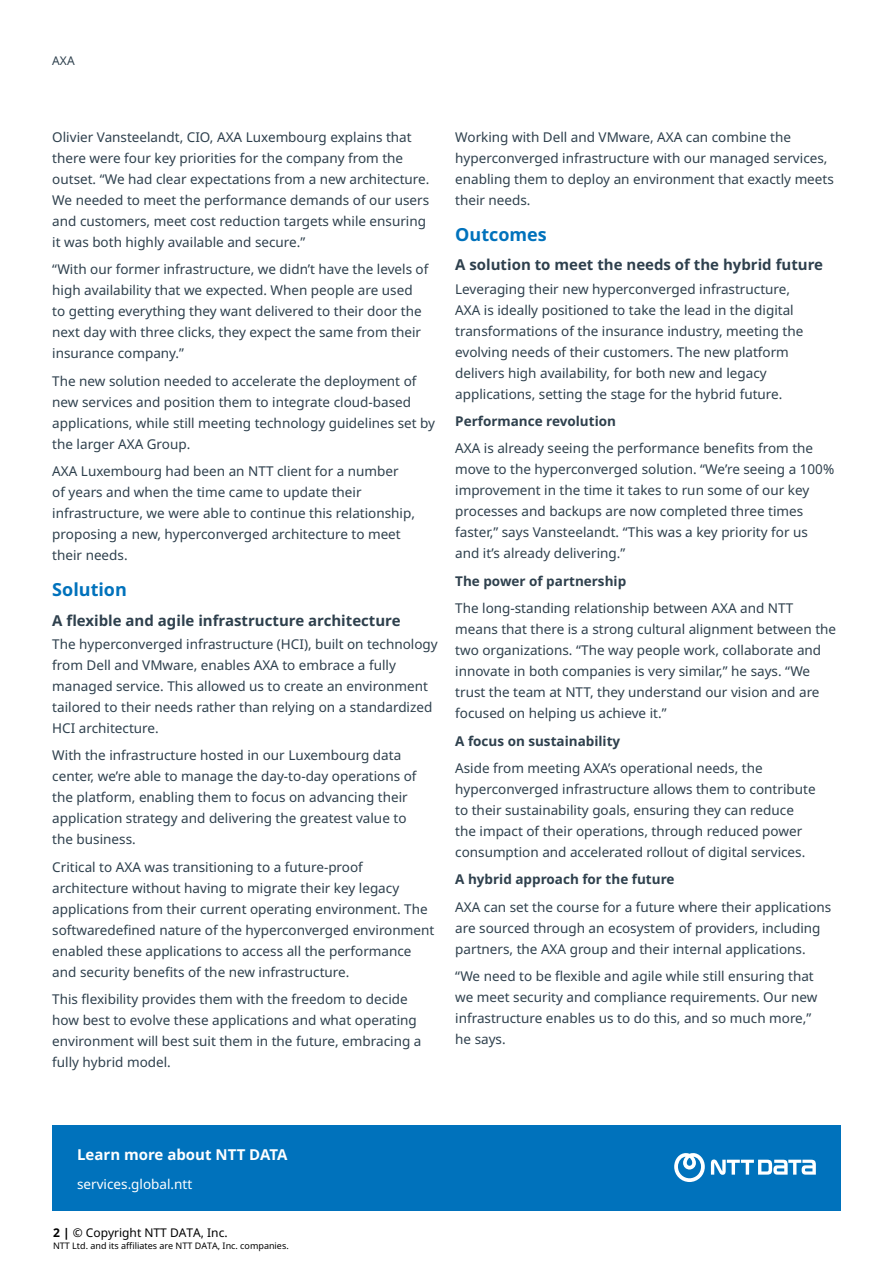
<style>
.page{position:relative;width:893px;height:1263px;background:#fff}
.page>*{position:absolute;margin:0;border:0;box-sizing:border-box;transform-origin:0 0}
.t1{font:700 18px "Noto Sans";color:#0072bc}
.t2{font:700 15px "Noto Sans";color:#2e404d}
.t3{font:700 15px "Noto Sans";color:#fff}
.t4{font:13.5px/21px "Noto Sans";color:#2e404d}
.t5{font:700 13.5px "Noto Sans";color:#2e404d}
.t6{font:13.5px "Noto Sans";color:#fff}
.t7{font:12px "Noto Sans";color:#000}
.t8{font:12px "Noto Sans";color:#2e404d}
.t9{font:9px "Noto Sans";color:#000}
.s1{font-weight:700}
</style>
<div class="page">
<div style="left:52px;top:1125px;width:789px;height:86px;background:#0072bc"></div>
<svg style="left:674px;top:1153px;width:31px;height:29px"></svg>
<svg style="left:711px;top:1159px;width:105px;height:16px"></svg>
<p class="t8" style="left:52px;top:54px;width:24px">AXA</p>
<p class="t4" style="left:52px;top:127px;width:379px">Olivier Vansteelandt, CIO, AXA Luxembourg explains that there were four key priorities for the company from the outset. “We had clear expectations from a new architecture.<br>We needed to meet the performance demands of our users and customers, meet cost reduction targets while ensuring it was both highly available and secure.”</p>
<p class="t4" style="left:52px;top:259px;width:378px">“With our former infrastructure, we didn’t have the levels of high availability that we expected. When people are used to getting everything they want delivered to their door the next day with three clicks, they expect the same from their insurance company.”</p>
<p class="t4" style="left:52px;top:371px;width:384px">The new solution needed to accelerate the deployment of new services and position them to integrate cloud-based applications, while still meeting technology guidelines set by the larger AXA Group.</p>
<p class="t4" style="left:52px;top:461px;width:364px">AXA Luxembourg had been an NTT client for a number<br>of years and when the time came to update their infrastructure, we were able to continue this relationship, proposing a new, hyperconverged architecture to meet their needs.</p>
<h1 class="t1" style="left:52px;top:579px;width:76px">Solution</h1>
<p class="t2" style="left:52px;top:612px;width:350px">A flexible and agile infrastructure architecture</p>
<p class="t4" style="left:52px;top:633px;width:387px">The hyperconverged infrastructure (HCI), built on technology from Dell and VMware, enables AXA to embrace a fully managed service. This allowed us to create an environment tailored to their needs rather than relying on a standardized HCI architecture.</p>
<p class="t4" style="left:52px;top:745px;width:366px">With the infrastructure hosted in our Luxembourg data center, we’re able to manage the day-to-day operations of the platform, enabling them to focus on advancing their application strategy and delivering the greatest value to the business.</p>
<p class="t4" style="left:52px;top:856px;width:383px">Critical to AXA was transitioning to a future-proof architecture without having to migrate their key legacy applications from their current operating environment. The softwaredefined nature of the hyperconverged environment enabled these applications to access all the performance and security benefits of the new infrastructure.</p>
<p class="t4" style="left:52px;top:989px;width:371px">This flexibility provides them with the freedom to decide how best to evolve these applications and what operating environment will best suit them in the future, embracing a fully hybrid model.</p>
<p class="t4" style="left:455px;top:127px;width:380px">Working with Dell and VMware, AXA can combine the hyperconverged infrastructure with our managed services, enabling them to deploy an environment that exactly meets their needs.</p>
<h1 class="t1" style="left:455px;top:224px;width:93px">Outcomes</h1>
<p class="t2" style="left:455px;top:256px;width:369px">A solution to meet the needs of the hybrid future</p>
<p class="t4" style="left:455px;top:278px;width:350px">Leveraging their new hyperconverged infrastructure, AXA is ideally positioned to take the lead in the digital transformations of the insurance industry, meeting the evolving needs of their customers. The new platform delivers high availability, for both new and legacy applications, setting the stage for the hybrid future.</p>
<p class="t5" style="left:455px;top:413px;width:162px">Performance revolution</p>
<p class="t4" style="left:455px;top:438px;width:380px">AXA is already seeing the performance benefits from the move to the hyperconverged solution. “We’re seeing a 100% improvement in the time it takes to run some of our key processes and backups are now completed three times faster,” says Vansteelandt. “This was a key priority for us and it’s already delivering.”</p>
<p class="t5" style="left:455px;top:573px;width:172px">The power of partnership</p>
<p class="t4" style="left:455px;top:598px;width:382px">The long-standing relationship between AXA and NTT means that there is a strong cultural alignment between the two organizations. “The way people work, collaborate and innovate in both companies is very similar,” he says. “We trust the team at NTT, they understand our vision and are focused on helping us achieve it.”</p>
<p class="t5" style="left:455px;top:733px;width:167px">A focus on sustainability</p>
<p class="t4" style="left:455px;top:758px;width:362px">Aside from meeting AXA’s operational needs, the hyperconverged infrastructure allows them to contribute to their sustainability goals, ensuring they can reduce the impact of their operations, through reduced power consumption and accelerated rollout of digital services.</p>
<p class="t5" style="left:455px;top:872px;width:221px">A hybrid approach for the future</p>
<p class="t4" style="left:455px;top:896px;width:378px">AXA can set the course for a future where their applications are sourced through an ecosystem of providers, including partners, the AXA group and their internal applications.</p>
<p class="t4" style="left:455px;top:966px;width:364px">“We need to be flexible and agile while still ensuring that we meet security and compliance requirements. Our new infrastructure enables us to do this, and so much more,” he says.</p>
<p class="t3" style="left:77px;top:1146px;width:212px">Learn more about NTT DATA</p>
<p class="t6" style="left:77px;top:1177px;width:117px">services.global.ntt</p>
<p class="t7" style="left:53px;top:1225px;width:176px"><span class="s1">2 |</span> © Copyright NTT DATA, Inc.</p>
<p class="t9" style="left:53px;top:1239px;width:237px">NTT Ltd. and its affiliates are NTT DATA, Inc. companies.</p>
</div>
